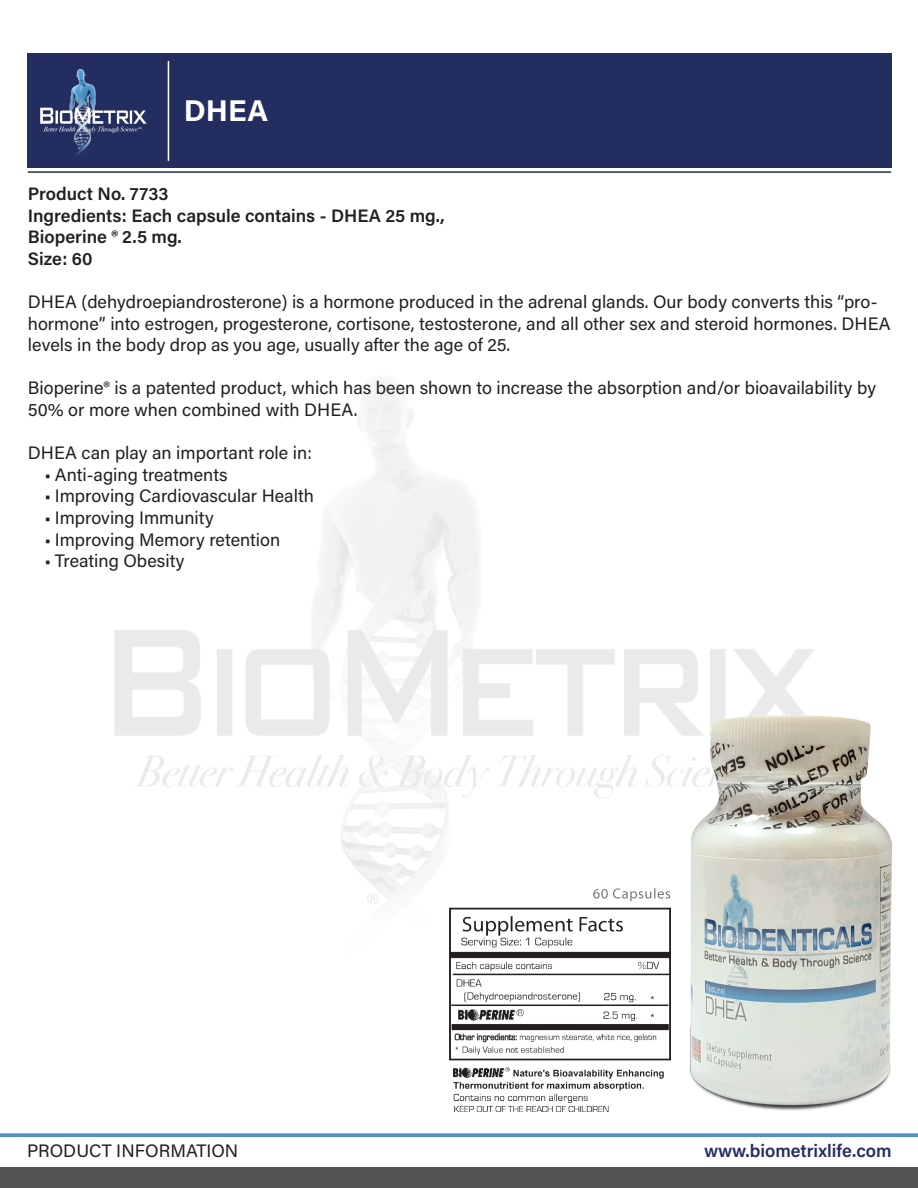
<style>
.page{position:relative;width:918px;height:1188px;background:#fff}
.page>*{position:absolute;margin:0;border:0;box-sizing:border-box;transform-origin:0 0}
.t1{font:700 30px "Acumin Pro";color:#fff}
.t2{font:18px/21.6px "Acumin Pro";color:#231f20}
.t3{font:600 18px "Acumin Pro";color:#231f20}
.t4{font:600 18px "Acumin Pro";color:#232d5f}
</style>
<div class="page">
<div style="left:27px;top:54px;width:864px;height:114px;background:#232d5f"></div>
<hr style="left:168px;top:61px;width:1px;height:100px;background:#fff">
<img style="left:40px;top:69px;width:107px;height:86px">
<hr style="left:28px;top:171px;width:863px;height:2px;background:#212d5f">
<div style="left:0;top:1168px;width:918px;height:20px;background:#535351"></div>
<svg style="left:0;top:1133px;width:918px;height:4px;background:#5e99c7"></svg>
<img style="left:114px;top:382px;width:703px;height:654px">
<img style="left:688px;top:716px;width:204px;height:395px">
<img style="left:450px;top:888px;width:220px;height:224px">
<p class="t1" style="left:184px;top:89px;width:86px">DHEA</p>
<p class="t3" style="left:28px;top:181px;width:142px">Product No. 7733</p>
<p class="t3" style="left:28px;top:203px;width:418px">Ingredients: Each capsule contains - DHEA 25 mg.,</p>
<p class="t3" style="left:28px;top:224px;width:155px">Bioperine ® 2.5 mg.</p>
<p class="t3" style="left:28px;top:246px;width:66px">Size: 60</p>
<p class="t2" style="left:28px;top:290px;width:864px">DHEA (dehydroepiandrosterone) is a hormone produced in the adrenal glands. Our body converts this “pro&shy;hormone” into estrogen, progesterone, cortisone, testosterone, and all other sex and steroid hormones. DHEA levels in the body drop as you age, usually after the age of 25.</p>
<p class="t2" style="left:28px;top:377px;width:850px">Bioperine® is a patented product, which has been shown to increase the absorption and/or bioavailability by<br>50% or more when combined with DHEA.</p>
<p class="t2" style="left:28px;top:441px;width:286px">DHEA can play an important role in:</p>
<p class="t2" style="left:44px;top:463px;width:185px">• Anti-aging treatments</p>
<p class="t2" style="left:44px;top:485px;width:271px">• Improving Cardiovascular Health</p>
<p class="t2" style="left:44px;top:506px;width:171px">• Improving Immunity</p>
<p class="t2" style="left:44px;top:528px;width:237px">• Improving Memory retention</p>
<p class="t2" style="left:44px;top:549px;width:142px">• Treating Obesity</p>
<p class="t2" style="left:27px;top:1139px;width:213px">PRODUCT INFORMATION</p>
<p class="t4" style="left:704px;top:1138px;width:189px">www.biometrixlife.com</p>
</div>
